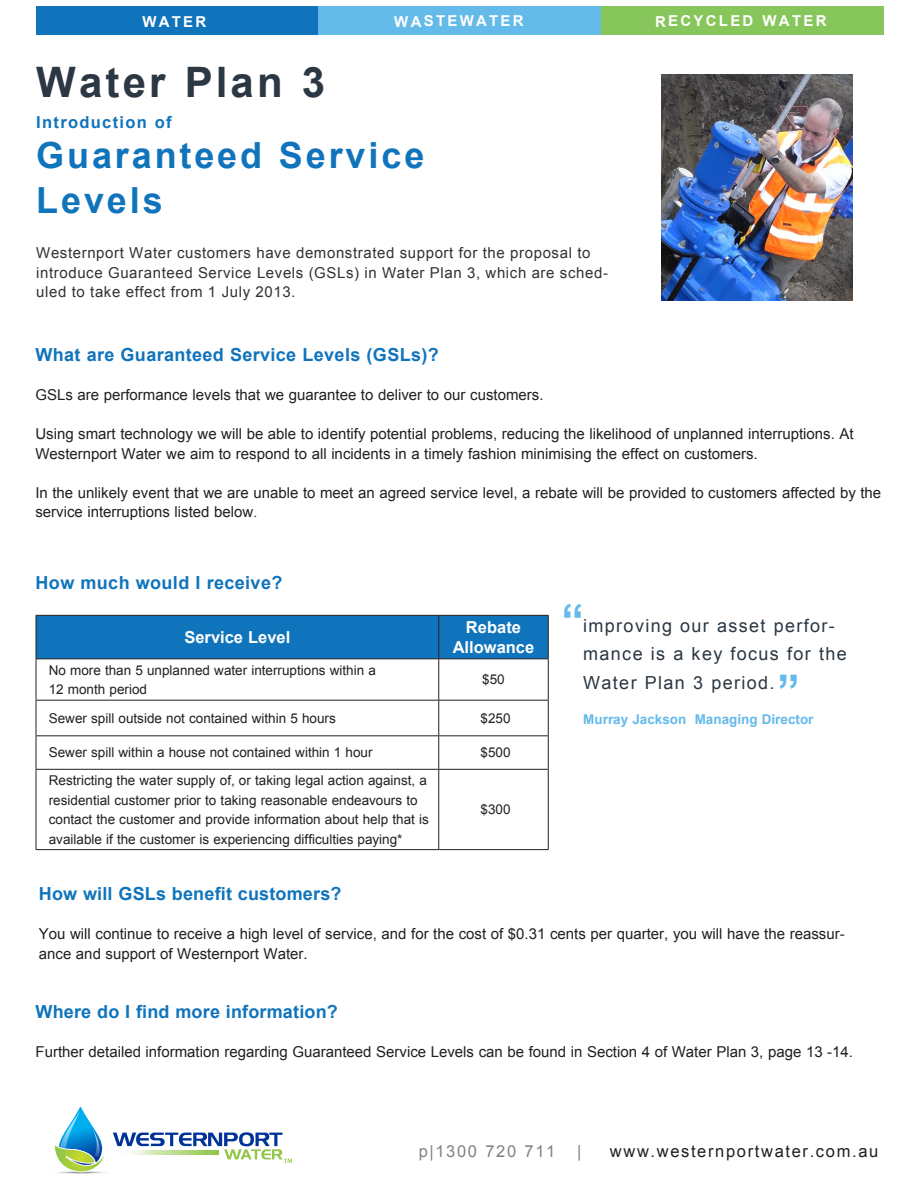
<style>
.page{position:relative;width:918px;height:1188px;background:#fff}
.page>*{position:absolute;margin:0;border:0;box-sizing:border-box;transform-origin:0 0}
.t1{font:700 45px "Arial";color:#64bae9}
.t2{font:700 42px "Arial";letter-spacing:.075em;color:#2b3743}
.t3{font:700 36px "Arial";letter-spacing:.08em;color:#1074bc}
.t4{font:700 18px "Arial";letter-spacing:.015em;color:#1074bc}
.t5{font:18px/28.5px "Arial";letter-spacing:.075em;color:#2b3743}
.t6{font:16.5px "Arial";letter-spacing:.1em;color:#231f20}
.t7{font:700 16.5px/19.5px "Arial";color:#fff;text-align:center}
.t8{font:700 16.5px "Arial";letter-spacing:.08em;color:#1074bc}
.t9{font:16.5px "Arial";letter-spacing:.1em;color:#808285}
.t10{font:15px/19.5px "Arial";color:#231f20}
.t11{font:15px/19.5px "Arial";letter-spacing:.04em;color:#333233}
.t12{font:700 15px "Arial";letter-spacing:.145em;color:#fff}
.t13{font:13.5px/19.5px "Arial";color:#231f20}
.t14{font:700 13.5px "Arial";color:#64bae9}
.s1{color:#2e2b2c}
.s2{font-size:13.5px}
</style>
<div class="page">
<div style="left:601px;top:6px;width:283px;height:28px;background:#86c65b"></div>
<div style="left:36px;top:6px;width:283px;height:29px;background:#1074bc"></div>
<div style="left:318px;top:6px;width:283px;height:29px;background:#64bae9"></div>
<svg style="left:59px;top:1107px;width:43px;height:63px"></svg>
<svg style="left:54px;top:1112px;width:238px;height:62px"></svg>
<div style="left:37px;top:616px;width:511px;height:42px;background:#1074bc"></div>
<hr style="left:36px;top:615px;width:403px;height:1px;background:#231f20">
<hr style="left:36px;top:616px;width:1px;height:42px;background:#231f20">
<hr style="left:439px;top:615px;width:110px;height:1px;background:#231f20">
<hr style="left:438px;top:616px;width:1px;height:42px;background:#231f20">
<hr style="left:548px;top:616px;width:1px;height:42px;background:#231f20">
<hr style="left:36px;top:658px;width:403px;height:1px;background:#231f20">
<hr style="left:36px;top:659px;width:1px;height:41px;background:#231f20">
<hr style="left:439px;top:658px;width:110px;height:1px;background:#231f20">
<hr style="left:438px;top:659px;width:1px;height:41px;background:#231f20">
<hr style="left:548px;top:659px;width:1px;height:41px;background:#231f20">
<hr style="left:36px;top:700px;width:403px;height:1px;background:#231f20">
<hr style="left:36px;top:701px;width:1px;height:34px;background:#231f20">
<hr style="left:439px;top:700px;width:110px;height:1px;background:#231f20">
<hr style="left:438px;top:701px;width:1px;height:34px;background:#231f20">
<hr style="left:548px;top:701px;width:1px;height:34px;background:#231f20">
<hr style="left:36px;top:735px;width:403px;height:1px;background:#231f20">
<hr style="left:36px;top:736px;width:1px;height:33px;background:#231f20">
<hr style="left:439px;top:735px;width:110px;height:1px;background:#231f20">
<hr style="left:438px;top:736px;width:1px;height:33px;background:#231f20">
<hr style="left:548px;top:736px;width:1px;height:33px;background:#231f20">
<hr style="left:36px;top:769px;width:403px;height:1px;background:#231f20">
<hr style="left:36px;top:770px;width:1px;height:79px;background:#231f20">
<hr style="left:439px;top:769px;width:110px;height:1px;background:#231f20">
<hr style="left:438px;top:770px;width:1px;height:79px;background:#231f20">
<hr style="left:548px;top:770px;width:1px;height:79px;background:#231f20">
<hr style="left:36px;top:849px;width:403px;height:1px;background:#231f20">
<hr style="left:439px;top:849px;width:110px;height:1px;background:#231f20">
<img style="left:661px;top:75px;width:192px;height:225px">
<p class="t12" style="left:142px;top:12px;width:65px">WATER</p>
<p class="t12" style="left:394px;top:11px;width:131px">WASTEWATER</p>
<p class="t12" style="left:655px;top:11px;width:173px">RECYCLED WATER</p>
<p class="t2" style="left:36px;top:55px;width:291px">Water Plan 3</p>
<p class="t8" style="left:36px;top:111px;width:137px">Introduction of</p>
<p class="t3" style="left:36px;top:132px;width:390px">Guaranteed Service</p>
<p class="t3" style="left:36px;top:177px;width:128px">Levels</p>
<p class="t11" style="left:36px;top:243px;width:573px">Westernport Water customers have demonstrated support for the proposal to introduce Guaranteed Service Levels (GSLs) in Water Plan 3, which are sched&shy;uled to take effect from 1 July 2013<span class="s1">.</span></p>
<p class="t4" style="left:35px;top:343px;width:405px">What are Guaranteed Service Levels (GSLs)?</p>
<p class="t10" style="left:35px;top:385px;width:510px">GSLs are performance levels that we guarantee to deliver to our customers.</p>
<p class="t10" style="left:35px;top:424px;width:820px">Using smart technology we will be able to identify potential problems, reducing the likelihood of unplanned interruptions. At<br>Westernport Water we aim to respond to all incidents in a timely fashion minimising the effect on customers.</p>
<p class="t10" style="left:35px;top:483px;width:847px">In the unlikely event that we are unable to meet an agreed service level, a rebate will be provided to customers affected by the service interruptions listed below<span class="s2">.</span></p>
<p class="t4" style="left:36px;top:571px;width:248px">How much would I receive?</p>
<p class="t7" style="left:184px;top:628px;width:107px">Service Level</p>
<p class="t7" style="left:453px;top:618px;width:83px">Rebate<br>Allowance</p>
<p class="t13" style="left:49px;top:660px;width:329px">No more than 5 unplanned water interruptions within a</p>
<p class="t13" style="left:49px;top:680px;width:100px">12 month period</p>
<p class="t13" style="left:482px;top:670px;width:24px">$50</p>
<p class="t13" style="left:49px;top:709px;width:289px">Sewer spill outside not contained within 5 hours</p>
<p class="t13" style="left:481px;top:709px;width:32px">$250</p>
<p class="t13" style="left:49px;top:743px;width:325px">Sewer spill within a house not contained within 1 hour</p>
<p class="t13" style="left:481px;top:743px;width:32px">$500</p>
<p class="t13" style="left:49px;top:771px;width:382px">Restricting the water supply of, or taking legal action against, a residential customer prior to taking reasonable endeavours to contact the customer and provide information about help that is available if the customer is experiencing difficulties paying*</p>
<p class="t13" style="left:481px;top:800px;width:32px">$300</p>
<p class="t1" style="left:562px;top:591px;width:24px">“</p>
<p class="t5" style="left:583px;top:612px;width:265px">improving our asset perfor&shy;mance is a key focus for the<br>Water Plan 3 period.</p>
<p class="t1" style="left:778px;top:661px;width:24px">”</p>
<p class="t14" style="left:583px;top:710px;width:232px">Murray Jackson Managing Director</p>
<p class="t4" style="left:39px;top:882px;width:304px">How will GSLs benefit customers?</p>
<p class="t10" style="left:39px;top:924px;width:807px">You will continue to receive a high level of service, and for the cost of $0.31 cents per quarter, you will have the reassur&shy;ance and support of Westernport Water.</p>
<p class="t4" style="left:36px;top:1000px;width:304px">Where do I find more information?</p>
<p class="t10" style="left:36px;top:1042px;width:819px">Further detailed information regarding Guaranteed Service Levels can be found in Section 4 of Water Plan 3, page 13 -14.</p>
<p class="t9" style="left:419px;top:1140px;width:138px">p|1300 720 711</p>
<p class="t9" style="left:577px;top:1140px;width:6px">|</p>
<p class="t6" style="left:610px;top:1140px;width:270px">www.westernportwater.com.au</p>
</div>
